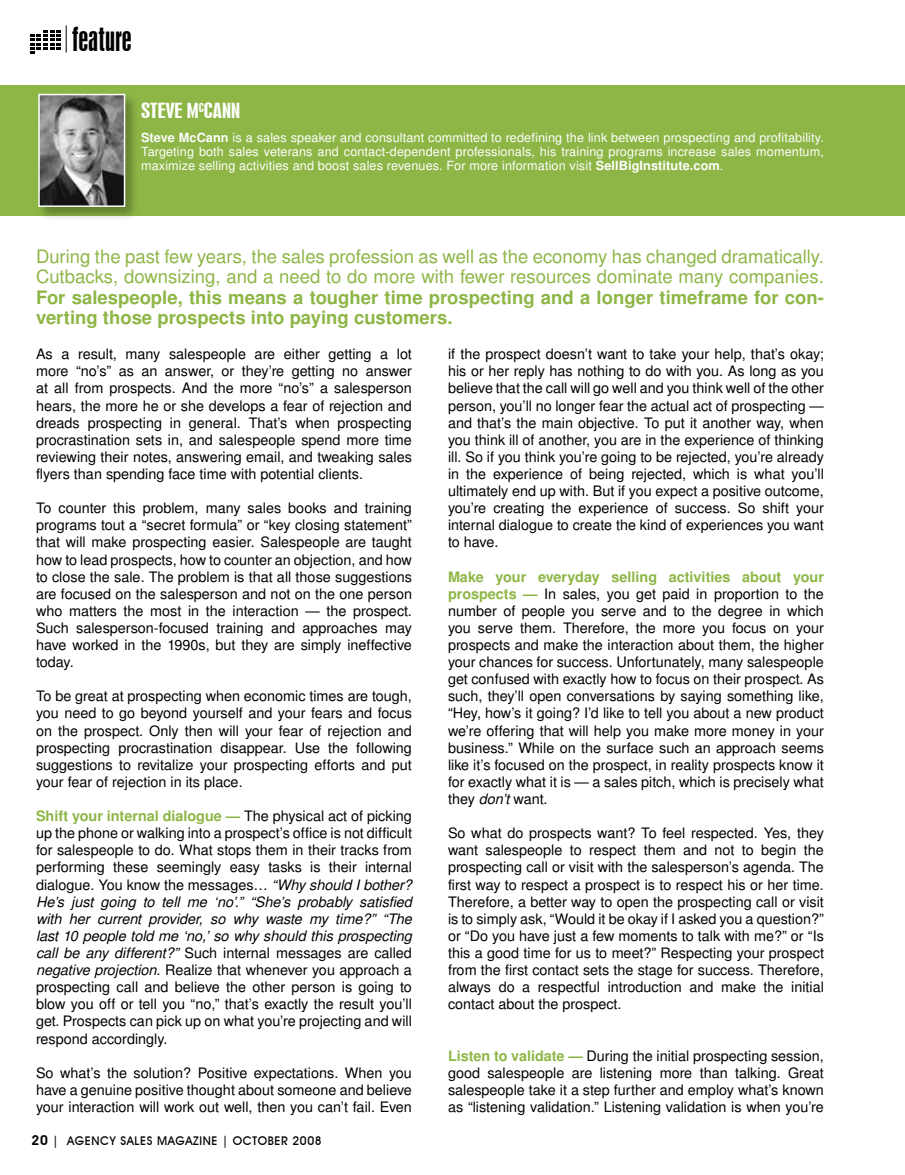
<style>
.page{position:relative;width:905px;height:1175px;background:#fff}
.page>*{position:absolute;margin:0;border:0;box-sizing:border-box;transform-origin:0 0}
.t1{font:31.05px "Swiss 924 BT Regular B";color:#000}
.t2{font:19.5px "Swiss 924 BT Regular B";color:#fff;scale:1.25 1}
.t3{font:18.3px/20.5px "Turkish Sans SSK";color:#8db646}
.t4{font:700 18.3px/20.5px "Turkish Sans SSK";color:#8db646}
.t5{font:14.25px/17.1px "Turkish Sans SSK";color:#000;text-align:justify}
.t6{font:12.6px/14.2px "Turkish Sans SSK";letter-spacing:.01em;color:#fff;text-align:justify}
.t7{font:500 12px "Avant Garde IT Cby BT";letter-spacing:.05em;color:#000}
.s1{font-weight:700}
.s2{font-weight:700;color:#8db646}
.s3{font-style:italic}
.s4{font-weight:600;font-size:13.5px}
</style>
<div class="page">
<svg style="left:30px;top:26px;width:37px;height:28px"></svg>
<div style="left:0;top:86px;width:904px;height:130px;background:#8db646"></div>
<div style="left:36px;top:92px;width:103px;height:129px;background:#000;opacity:.3"></div>
<img style="left:41px;top:97px;width:81px;height:107px">
<div style="left:38px;top:94px;width:87px;height:113px;border:2px solid #fff"></div>
<h1 class="t1" style="left:72px;top:20px;width:61px">FEATURE</h1>
<h2 class="t2" style="left:141px;top:99px;width:81px">STEVE M<sup>C</sup>CANN</h2>
<p class="t6" style="left:141px;top:130px;width:684px"><span class="s1">Steve McCann</span> is a sales speaker and consultant committed to redefining the link between prospecting and profitability.<br>Targeting both sales veterans and contact-dependent professionals, his training programs increase sales momentum, maximize selling activities and boost sales revenues. For more information visit <span class="s1">SellBigInstitute.com</span>.</p>
<p class="t3" style="left:36px;top:245px;width:789px">During the past few years, the sales profession as well as the economy has changed dramatically.<br>Cutbacks, downsizing, and a need to do more with fewer resources dominate many companies.</p>
<p class="t4" style="left:36px;top:287px;width:789px">For salespeople, this means a tougher time prospecting and a longer timeframe for con&shy;verting those prospects into paying customers.</p>
<p class="t5" style="left:36px;top:345px;width:377px">As a result, many salespeople are either getting a lot more “no’s” as an answer, or they’re getting no answer at all from prospects. And the more “no’s” a salesperson hears, the more he or she develops a fear of rejection and dreads prospecting in general. That’s when prospecting procrastination sets in, and salespeople spend more time reviewing their notes, answering email, and tweaking sales flyers than spending face time with potential clients.</p>
<p class="t5" style="left:36px;top:499px;width:377px">To counter this problem, many sales books and training programs tout a “secret formula” or “key closing statement” that will make prospecting easier. Salespeople are taught how to lead prospects, how to counter an objection, and how to close the sale. The problem is that all those suggestions are focused on the salesperson and not on the one person who matters the most in the interaction — the prospect.<br>Such salesperson-focused training and approaches may have worked in the 1990s, but they are simply ineffective today.</p>
<p class="t5" style="left:36px;top:687px;width:377px">To be great at prospecting when economic times are tough, you need to go beyond yourself and your fears and focus on the prospect. Only then will your fear of rejection and prospecting procrastination disappear. Use the following suggestions to revitalize your prospecting efforts and put your fear of rejection in its place.</p>
<p class="t5" style="left:36px;top:807px;width:377px"><span class="s2">Shift your internal dialogue —</span> The physical act of picking up the phone or walking into a prospect’s office is not difficult for salespeople to do. What stops them in their tracks from performing these seemingly easy tasks is their internal dialogue. You know the messages… <span class="s3">“Why should I bother?<br>He’s just going to tell me ‘no’.” “She’s probably satisfied with her current provider, so why waste my time?” “The last 10 people told me ‘no,’ so why should this prospecting call be any different?”</span> Such internal messages are called <span class="s3">negative projection</span>. Realize that whenever you approach a prospecting call and believe the other person is going to blow you off or tell you “no,” that’s exactly the result you’ll get. Prospects can pick up on what you’re projecting and will respond accordingly.</p>
<p class="t5" style="left:36px;top:1063px;width:377px">So what’s the solution? Positive expectations. When you have a genuine positive thought about someone and believe your interaction will work out well, then you can’t fail. Even</p>
<p class="t7" style="left:32px;top:1133px;width:292px"><span class="s4">20</span> | AGENCY SALES MAGAZINE | OCTOBER 2008</p>
<p class="t5" style="left:448px;top:345px;width:377px">if the prospect doesn’t want to take your help, that’s okay; his or her reply has nothing to do with you. As long as you believe that the call will go well and you think well of the other person, you’ll no longer fear the actual act of prospecting — and that’s the main objective. To put it another way, when you think ill of another, you are in the experience of thinking ill. So if you think you’re going to be rejected, you’re already in the experience of being rejected, which is what you’ll ultimately end up with. But if you expect a positive outcome, you’re creating the experience of success. So shift your internal dialogue to create the kind of experiences you want to have.</p>
<p class="t5" style="left:448px;top:568px;width:377px"><span class="s2">Make your everyday selling activities about your prospects —</span> In sales, you get paid in proportion to the number of people you serve and to the degree in which you serve them. Therefore, the more you focus on your prospects and make the interaction about them, the higher your chances for success. Unfortunately, many salespeople get confused with exactly how to focus on their prospect. As such, they’ll open conversations by saying something like, “Hey, how’s it going? I’d like to tell you about a new product we’re offering that will help you make more money in your business.” While on the surface such an approach seems like it’s focused on the prospect, in reality prospects know it for exactly what it is — a sales pitch, which is precisely what they <span class="s3">don’t</span> want.</p>
<p class="t5" style="left:448px;top:824px;width:377px">So what do prospects want? To feel respected. Yes, they want salespeople to respect them and not to begin the prospecting call or visit with the salesperson’s agenda. The first way to respect a prospect is to respect his or her time.<br>Therefore, a better way to open the prospecting call or visit is to simply ask, “Would it be okay if I asked you a question?” or “Do you have just a few moments to talk with me?” or “Is this a good time for us to meet?” Respecting your prospect from the first contact sets the stage for success. Therefore, always do a respectful introduction and make the initial contact about the prospect.</p>
<p class="t5" style="left:448px;top:1046px;width:377px"><span class="s2">Listen to validate —</span> During the initial prospecting session, good salespeople are listening more than talking. Great salespeople take it a step further and employ what’s known as “listening validation.” Listening validation is when you’re</p>
</div>
